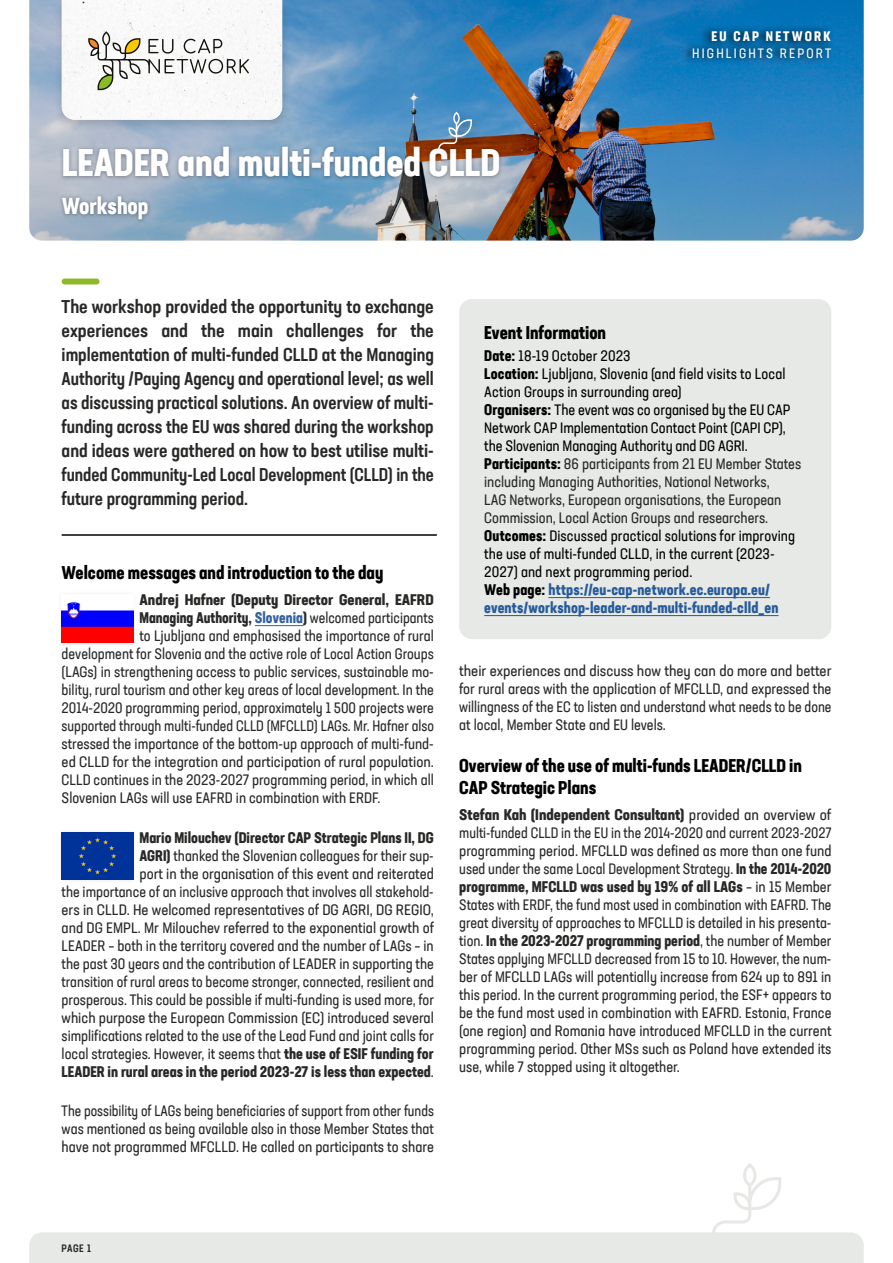
<style>
.page{position:relative;width:893px;height:1263px;background:#fff}
.page>*{position:absolute;margin:0;border:0;box-sizing:border-box;transform-origin:0 0}
.t1{font:700 condensed 37.5px "Neusa Next Std";color:#fff}
.t2{font:700 condensed 22.5px "Neusa Next Std";color:#fff}
.t3{font:500 condensed 18px/24px "Neusa Next Std";color:#282827;text-align:justify;scale:1.05 1}
.t4{font:700 condensed 18px/21px "Neusa Next Std";color:#000}
.t5{font:condensed 15px/18px "Neusa Next Std";color:#282827;text-align:right}
.t6{font:condensed 15px/18px "Neusa Next Std";color:#282827;text-align:justify;scale:1.05 1}
.t7{font:condensed 15px/18px "Neusa Next Std";color:#000}
.t8{font:condensed 15px/18px "Neusa Next Std";color:#282827;text-align:justify;scale:1.04 1}
.t9{font:condensed 15px/18px "Neusa Next Std";color:#282827;text-align:justify;scale:.95 1}
.t10{font:condensed 15px "Neusa Next Std";color:#282827;scale:.96 1}
.t11{font:700 condensed 15px "Neusa Next Std";color:#282827;scale:1.05 1}
.t12{font:condensed 13.5px "Neusa Next Std";letter-spacing:.16em;color:#fff}
.t13{font:700 condensed 13.5px "Neusa Next Std";letter-spacing:.16em;color:#fff}
.t14{font:500 condensed 10.5px "Neusa Next Std";color:#282827}
.s1{font-weight:700}
.s2{font-weight:700;color:#3361a0}
.s3{color:#282827}
.s4{font-weight:700;color:#275b9b}
</style>
<div class="page">
<hr style="left:255px;top:625px;width:48px;height:1px;background:#3361a0">
<img style="left:29px;top:0;width:835px;height:120px">
<img style="left:29px;top:120px;width:835px;height:121px">
<div style="left:58px;top:143px;width:445px;height:80px;background:#000;opacity:.3"></div>
<div style="left:459px;top:299px;width:372px;height:340px;background:#e6e9e5;border-radius:13px"></div>
<hr style="left:548px;top:597px;width:222px;height:1px;background:#275b9b">
<hr style="left:484px;top:615px;width:294px;height:1px;background:#275b9b">
<hr style="left:62px;top:534px;width:375px;height:2px;background:#000">
<div style="left:433px;top:108px;width:50px;height:52px;background:#000;opacity:.3"></div>
<svg style="left:438px;top:112px;width:34px;height:38px"></svg>
<div style="left:62px;top:278px;width:38px;height:6px;background:#8fb929;border-radius:3px"></div>
<div style="left:57px;top:590px;width:81px;height:56px;background:#000;opacity:.1"></div>
<img style="left:62px;top:595px;width:71px;height:47px">
<div style="left:57px;top:828px;width:80px;height:56px;background:#000;opacity:.1"></div>
<div style="left:62px;top:832px;width:71px;height:48px;background:#039"></div>
<svg style="left:681px;top:23px;width:153px;height:43px;background:#0666a0"></svg>
<div style="left:54px;top:0;width:237px;height:132px;background:#000;opacity:.14"></div>
<svg style="left:62px;top:0;width:220px;height:120px"></svg>
<svg style="left:29px;top:1163px;width:835px;height:100px"></svg>
<h1 class="t1" style="left:62px;top:139px;width:440px">LEADER and multi-funded CLLD</h1>
<h2 class="t2" style="left:62px;top:191px;width:88px">Workshop</h2>
<p class="t13" style="left:711px;top:28px;width:121px">EU CAP NETWORK</p>
<p class="t12" style="left:692px;top:45px;width:140px">HIGHLIGHTS REPORT</p>
<p class="t3" style="left:62px;top:294px;width:356px">The workshop provided the opportunity to exchange experiences and the main challenges for the implementation of multi-funded CLLD at the Managing Authority /Paying Agency and operational level; as well as discussing practical solutions. An overview of multi&shy;funding across the EU was shared during the workshop and ideas were gathered on how to best utilise multi&shy;funded Community-Led Local Development (CLLD) in the future programming period.</p>
<p class="t4" style="left:62px;top:562px;width:323px">Welcome messages and introduction to the day</p>
<p class="t11" style="left:140px;top:590px;width:282px">Andrej Hafner (Deputy Director General, EAFRD</p>
<p class="t5" style="left:140px;top:609px;width:296px"><span class="s1">Managing Authority,</span> <span class="s2">Slovenia</span><span class="s1">)</span> welcomed participants</p>
<p class="t5" style="left:140px;top:627px;width:296px">to Ljubljana and emphasised the importance of rural</p>
<p class="t5" style="left:62px;top:645px;width:374px">development for Slovenia and the active role of Local Action Groups</p>
<p class="t5" style="left:62px;top:663px;width:374px">(LAGs) in strengthening access to public services, sustainable mo-</p>
<p class="t5" style="left:62px;top:681px;width:374px">bility, rural tourism and other key areas of local development. In the</p>
<p class="t5" style="left:62px;top:699px;width:374px">2014-2020 programming period, approximately 1 500 projects were</p>
<p class="t10" style="left:62px;top:717px;width:389px">supported through multi-funded CLLD (MFCLLD) LAGs. Mr. Hafner also</p>
<p class="t5" style="left:62px;top:735px;width:374px">stressed the importance of the bottom-up approach of multi-fund-</p>
<p class="t5" style="left:62px;top:753px;width:374px">ed CLLD for the integration and participation of rural population.</p>
<p class="t5" style="left:62px;top:771px;width:374px">CLLD continues in the 2023-2027 programming period, in which all</p>
<p class="t5" style="left:62px;top:789px;width:320px">Slovenian LAGs will use EAFRD in combination with ERDF.</p>
<p class="t5" style="left:62px;top:828px;width:374px"><span class="s1">Mario Milouchev (Director CAP Strategic Plans II, DG<br>AGRI)</span> thanked the Slovenian colleagues for their sup-<br>port in the organisation of this event and reiterated<br>the importance of an inclusive approach that involves all stakehold&shy;ers in CLLD. He welcomed representatives of DG AGRI, DG REGIO, and DG EMPL. Mr Milouchev referred to the exponential growth of LEADER – both in the territory covered and the number of LAGs – in the past 30 years and the contribution of LEADER in supporting the transition of rural areas to become stronger, connected, resilient and prosperous. This could be possible if multi-funding is used more, for which purpose the European Commission (EC) introduced several simplifications related to the use of the Lead Fund and joint calls for local strategies. However, it seems that <span class="s1">the use of ESIF funding for LEADER in rural areas in the period 2023-27 is less than expected</span>.</p>
<p class="t9" style="left:62px;top:1101px;width:393px">The possibility of LAGs being beneficiaries of support from other funds was mentioned as being available also in those Member States that have not programmed MFCLLD. He called on participants to share</p>
<p class="t4" style="left:484px;top:322px;width:123px">Event Information</p>
<p class="t7" style="left:484px;top:347px;width:318px"><span class="s1">Date:</span> 18-19 October 2023<br><span class="s1">Location:</span> Ljubljana, Slovenia (and field visits to Local Action Groups in surrounding area)<br><span class="s1">Organisers:</span> The event was co organised by the EU CAP Network CAP Implementation Contact Point (CAPI CP), the Slovenian Managing Authority and DG AGRI.<br><span class="s1">Participants:</span> <span class="s3">86 participants from 21 EU Member States including Managing Authorities, National Networks,<br>LAG Networks, European organisations, the European Commission, Local Action Groups and researchers.<br></span><span class="s1">Outcomes:</span> Discussed practical solutions for improving the use of multi-funded CLLD, in the current (2023- 2027) and next programming period.<br><span class="s1">Web page:</span> <span class="s4">https://eu-cap-network.ec.europa.eu/ events/workshop-leader-and-multi-funded-clld_en</span></p>
<p class="t8" style="left:459px;top:662px;width:359px">their experiences and discuss how they can do more and better for rural areas with the application of MFCLLD, and expressed the willingness of the EC to listen and understand what needs to be done at local, Member State and EU levels.</p>
<p class="t4" style="left:459px;top:755px;width:344px">Overview of the use of multi-funds LEADER/CLLD in<br>CAP Strategic Plans</p>
<p class="t6" style="left:459px;top:805px;width:356px"><span class="s1">Stefan Kah (Independent Consultant)</span> provided an overview of multi-funded CLLD in the EU in the 2014-2020 and current 2023-2027 programming period. MFCLLD was defined as more than one fund used under the same Local Development Strategy. <span class="s1">In the 2014-2020 programme, MFCLLD was used by 19% of all LAGs</span> – in 15 Member States with ERDF, the fund most used in combination with EAFRD. The great diversity of approaches to MFCLLD is detailed in his presenta&shy;tion. <span class="s1">In the 2023-2027 programming period</span>, the number of Member States applying MFCLLD decreased from 15 to 10. However, the num&shy;ber of MFCLLD LAGs will potentially increase from 624 up to 891 in this period. In the current programming period, the ESF+ appears to be the fund most used in combination with EAFRD. Estonia, France (one region) and Romania have introduced MFCLLD in the current programming period. Other MSs such as Poland have extended its use, while 7 stopped using it altogether.</p>
<p class="t14" style="left:62px;top:1242px;width:31px">PAGE 1</p>
</div>
